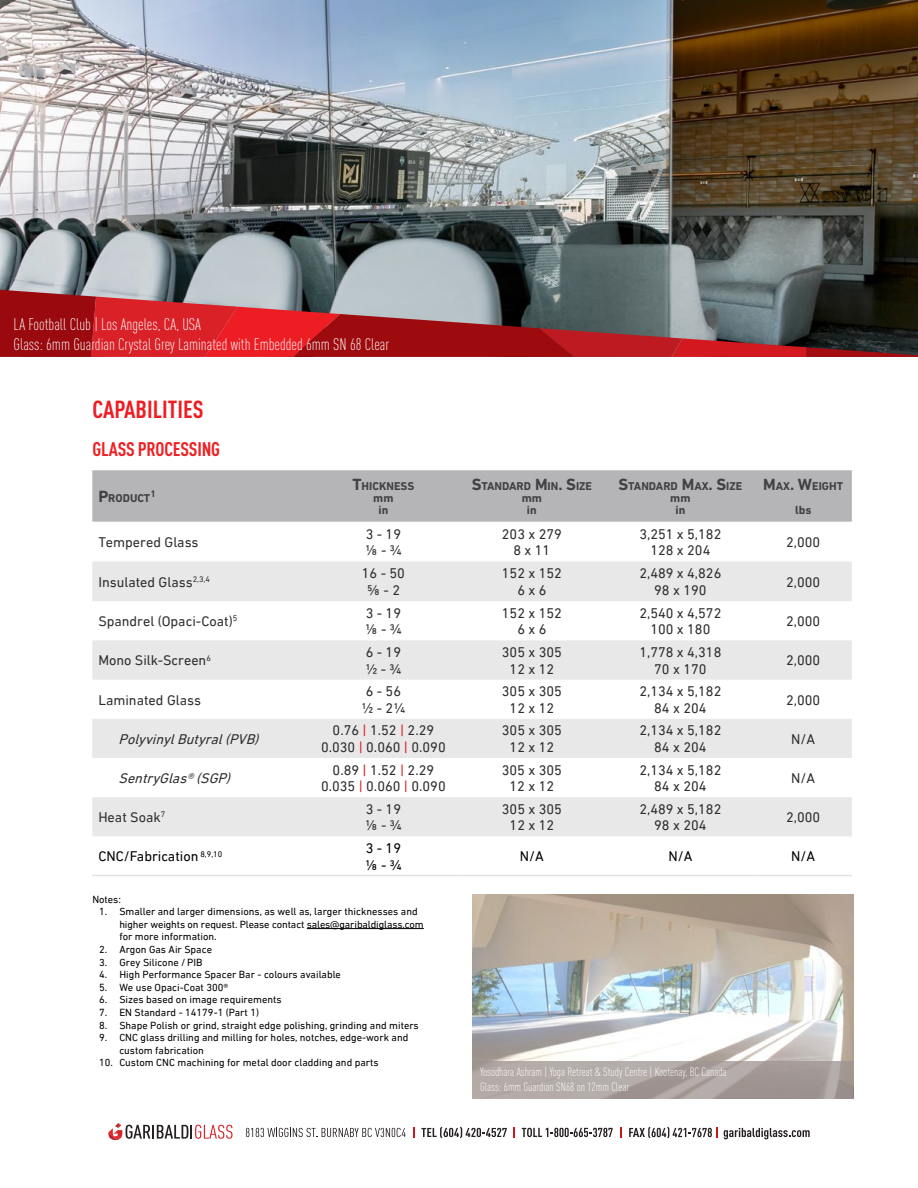
<style>
.page{position:relative;width:918px;height:1188px;background:#fff}
.page>*{position:absolute;margin:0;border:0;box-sizing:border-box;transform-origin:0 0}
.t1{font:700 condensed 24.3px "DINOT";color:#ed1d24}
.t2{font:700 condensed 19.5px "DINOT";letter-spacing:-.01em;color:#ed2125}
.t3{font:300 condensed 16.5px/19.8px "DINOT";color:#fff}
.t4{font:14.25px/16.5px "DIN Next LT Pro";color:#2e2e2f;text-align:center}
.t5{font:14.25px/16.5px "DIN Next LT Pro";color:#000}
.t6{font:italic 14.25px "DIN Next LT Pro";color:#2e2e2f}
.t7{font:300 condensed 12px/14.4px "DINOT";color:#fff}
.t8{font:700 12px/12px "DIN Next LT Pro";color:#414042;text-align:center}
.t9{font:700 11.55px "DIN Next LT Pro";color:#414042}
.t10{font:10.5px/12.6px "DIN Next LT Pro";color:#000}
.t11{font:700 9.6px "DIN Next LT Pro";color:#414042}
.s1{font-size:16.5px}
.s2{color:#d31820}
</style>
<div class="page">
<img style="left:0;top:0;width:670px;height:290px">
<img style="left:472px;top:895px;width:381px;height:166px">
<svg style="left:246px;top:1128px;width:160px;height:9px"></svg>
<svg style="left:421px;top:1127px;width:86px;height:11px"></svg>
<svg style="left:620px;top:1127px;width:2px;height:11px"></svg>
<svg style="left:108px;top:1123px;width:125px;height:17px"></svg>
<svg style="left:629px;top:1127px;width:89px;height:11px"></svg>
<svg style="left:522px;top:1128px;width:91px;height:9px"></svg>
<svg style="left:670px;top:0;width:248px;height:290px;background:#51422c"></svg>
<svg style="left:0;top:290px;width:918px;height:67px;background:#903f42"></svg>
<div style="left:92px;top:470px;width:760px;height:52px;background:#b5b4b6"></div>
<svg style="left:92px;top:561px;width:760px;height:275px;fill:#e8e8e8"></svg>
<hr style="left:92px;top:875px;width:217px;height:1px;background:#e2e2e3">
<hr style="left:309px;top:875px;width:149px;height:1px;background:#e2e2e3">
<hr style="left:458px;top:875px;width:148px;height:1px;background:#e2e2e3">
<hr style="left:606px;top:875px;width:149px;height:1px;background:#e2e2e3">
<hr style="left:755px;top:875px;width:97px;height:1px;background:#e2e2e3">
<hr style="left:307px;top:928px;width:117px;height:1px;background:#000">
<svg style="left:472px;top:1061px;width:381px;height:37px;background:#aba29f"></svg>
<svg style="left:724px;top:1128px;width:86px;height:11px"></svg>
<h3 class="t3" style="left:14px;top:315px;width:377px">LA Football Club | Los Angeles, CA, USA<br>Glass: 6mm Guardian Crystal Grey Laminated with Embedded 6mm SN 68 Clear</h3>
<h1 class="t1" style="left:92px;top:395px;width:113px">CAPABILITIES</h1>
<h2 class="t2" style="left:92px;top:437px;width:129px">GLASS PROCESSING</h2>
<p class="t9" style="left:98px;top:491px;width:54px"><span class="s1">P</span>RODUCT</p>
<p class="t11" style="left:150px;top:488px;width:7px">1</p>
<p class="t9" style="left:352px;top:479px;width:63px"><span class="s1">T</span>HICKNESS</p>
<p class="t8" style="left:373px;top:492px;width:22px">mm in</p>
<p class="t9" style="left:472px;top:479px;width:122px"><span class="s1">S</span>TANDARD <span class="s1">M</span>IN<span class="s1">.</span> <span class="s1">S</span>IZE</p>
<p class="t8" style="left:522px;top:492px;width:22px">mm in</p>
<p class="t9" style="left:618px;top:479px;width:125px"><span class="s1">S</span>TANDARD <span class="s1">M</span>AX<span class="s1">.</span> <span class="s1">S</span>IZE</p>
<p class="t8" style="left:670px;top:492px;width:22px">mm in</p>
<p class="t9" style="left:763px;top:479px;width:82px"><span class="s1">M</span>AX<span class="s1">.</span> <span class="s1">W</span>EIGHT</p>
<p class="t8" style="left:795px;top:504px;width:18px">lbs</p>
<h3 class="t4" style="left:98px;top:534px;width:102px">Tempered Glass</h3>
<h3 class="t4" style="left:365px;top:525px;width:38px;text-align:left">3 - 19 ⅛ - 3⁄4</h3>
<h3 class="t4" style="left:502px;top:525px;width:62px">203 x 279<br>8 x 11</h3>
<h3 class="t4" style="left:639px;top:525px;width:84px">3,251 x 5,182<br>128 x 204</h3>
<h3 class="t4" style="left:786px;top:534px;width:36px">2,000</h3>
<h3 class="t4" style="left:98px;top:573px;width:113px">Insulated Glass<sup>2,3,4</sup></h3>
<h3 class="t4" style="left:362px;top:565px;width:45px">16 - 50 ⅝ - 2</h3>
<h3 class="t4" style="left:502px;top:565px;width:62px">152 x 152<br>6 x 6</h3>
<h3 class="t4" style="left:639px;top:565px;width:84px">2,489 x 4,826<br>98 x 190</h3>
<h3 class="t4" style="left:786px;top:573px;width:36px">2,000</h3>
<h3 class="t4" style="left:98px;top:613px;width:140px">Spandrel (Opaci-Coat)<sup>5</sup></h3>
<h3 class="t4" style="left:365px;top:605px;width:38px;text-align:left">3 - 19 ⅛ - 3⁄4</h3>
<h3 class="t4" style="left:502px;top:605px;width:62px">152 x 152<br>6 x 6</h3>
<h3 class="t4" style="left:639px;top:605px;width:84px">2,540 x 4,572<br>100 x 180</h3>
<h3 class="t4" style="left:786px;top:613px;width:36px">2,000</h3>
<h3 class="t4" style="left:98px;top:652px;width:114px">Mono Silk-Screen<sup>6</sup></h3>
<h3 class="t4" style="left:365px;top:644px;width:38px;text-align:left">6 - 19<br>1⁄2 - 3⁄4</h3>
<h3 class="t4" style="left:502px;top:644px;width:62px">305 x 305<br>12 x 12</h3>
<h3 class="t4" style="left:639px;top:644px;width:84px">1,778 x 4,318<br>70 x 170</h3>
<h3 class="t4" style="left:786px;top:652px;width:36px">2,000</h3>
<h3 class="t4" style="left:98px;top:691px;width:104px">Laminated Glass</h3>
<h3 class="t4" style="left:361px;top:683px;width:45px;text-align:left">6 - 56<br>1⁄2 - 21⁄4</h3>
<h3 class="t4" style="left:502px;top:683px;width:62px">305 x 305<br>12 x 12</h3>
<h3 class="t4" style="left:639px;top:683px;width:84px">2,134 x 5,182<br>84 x 204</h3>
<h3 class="t4" style="left:786px;top:691px;width:36px">2,000</h3>
<h3 class="t6" style="left:119px;top:731px;width:146px">PolyvinylButyral(PVB)</h3>
<h3 class="t4" style="left:321px;top:722px;width:126px">0.76 <span class="s2">|</span> 1.52 <span class="s2">|</span> 2.29<br>0.030 <span class="s2">|</span> 0.060 <span class="s2">|</span> 0.090</h3>
<h3 class="t4" style="left:502px;top:722px;width:62px">305 x 305<br>12 x 12</h3>
<h3 class="t4" style="left:639px;top:722px;width:84px">2,134 x 5,182<br>84 x 204</h3>
<h3 class="t4" style="left:791px;top:730px;width:25px">N/A</h3>
<h3 class="t6" style="left:119px;top:770px;width:117px">SentryGlas®(SGP)</h3>
<h3 class="t4" style="left:321px;top:761px;width:126px">0.89 <span class="s2">|</span> 1.52 <span class="s2">|</span> 2.29<br>0.035 <span class="s2">|</span> 0.060 <span class="s2">|</span> 0.090</h3>
<h3 class="t4" style="left:502px;top:761px;width:62px">305 x 305<br>12 x 12</h3>
<h3 class="t4" style="left:639px;top:761px;width:84px">2,134 x 5,182<br>84 x 204</h3>
<h3 class="t4" style="left:791px;top:770px;width:25px">N/A</h3>
<h3 class="t4" style="left:98px;top:809px;width:68px">Heat Soak<sup>7</sup></h3>
<h3 class="t4" style="left:365px;top:801px;width:38px;text-align:left">3 - 19 ⅛ - 3⁄4</h3>
<h3 class="t4" style="left:502px;top:801px;width:62px">305 x 305<br>12 x 12</h3>
<h3 class="t4" style="left:639px;top:801px;width:84px">2,489 x 5,182<br>98 x 204</h3>
<h3 class="t4" style="left:786px;top:809px;width:36px">2,000</h3>
<h3 class="t5" style="left:98px;top:848px;width:125px">CNC/Fabrication <sup>8,9,10</sup></h3>
<h3 class="t5" style="left:365px;top:840px;width:38px">3 - 19 ⅛ - 3⁄4</h3>
<h3 class="t5" style="left:520px;top:848px;width:25px">N/A</h3>
<h3 class="t5" style="left:668px;top:848px;width:25px">N/A</h3>
<h3 class="t5" style="left:791px;top:848px;width:25px">N/A</h3>
<p class="t10" style="left:92px;top:893px;width:30px">Notes:</p>
<p class="t10" style="left:119px;top:905px;width:306px;text-indent:-20px">1. Smaller and larger dimensions, as well as, larger thicknesses and higher weights on request. Please contact sales@garibaldiglass.com for more information.</p>
<p class="t10" style="left:99px;top:943px;width:115px">2. Argon Gas Air Space</p>
<p class="t10" style="left:99px;top:956px;width:105px">3. Grey Silicone / PIB</p>
<p class="t10" style="left:99px;top:968px;width:243px">4. High Performance Spacer Bar - colours available</p>
<p class="t10" style="left:99px;top:981px;width:131px">5. We use Opaci-Coat 300®</p>
<p class="t10" style="left:99px;top:993px;width:184px">6. Sizes based on image requirements</p>
<p class="t10" style="left:99px;top:1006px;width:162px">7. EN Standard - 14179-1 (Part 1)</p>
<p class="t10" style="left:99px;top:1019px;width:321px">8. Shape Polish or grind, straight edge polishing, grinding and miters</p>
<p class="t10" style="left:119px;top:1031px;width:291px;text-indent:-20px">9. CNC glass drilling and milling for holes, notches, edge-work and custom fabrication</p>
<p class="t10" style="left:99px;top:1056px;width:281px">10. Custom CNC machining for metal door cladding and parts</p>
<p class="t7" style="left:480px;top:1065px;width:248px">Yosodhara Ashram | Yoga Retreat &amp; Study Centre | Kootenay, BC Canada<br>Glass: 6mm Guardian SN68 on 12mm Clear</p>
</div>
